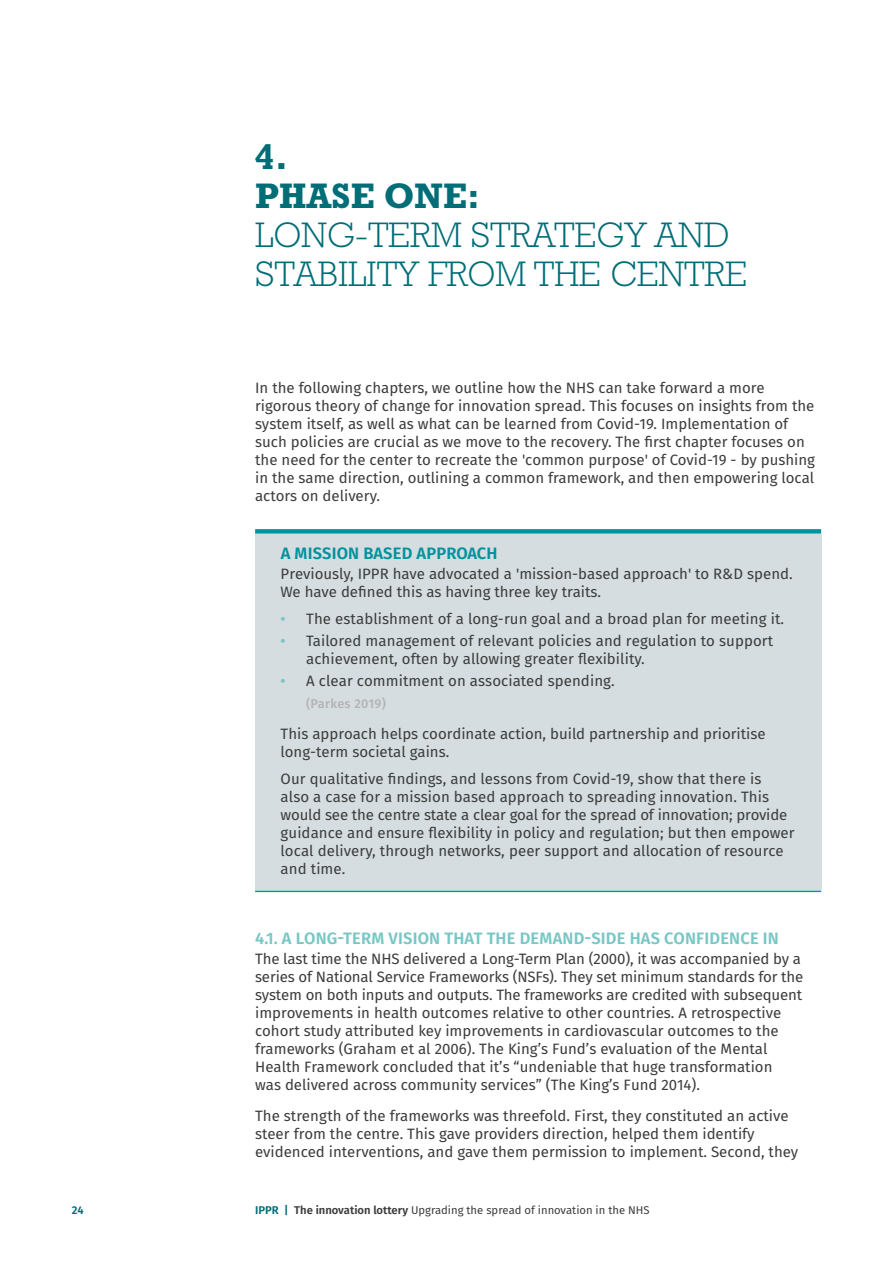
<style>
.page{position:relative;width:893px;height:1263px;background:#fff}
.page>*{position:absolute;margin:0;border:0;box-sizing:border-box;transform-origin:0 0}
.t1{font:300 36px/39px "Rockwell Std";color:#006d77}
.t2{font:700 36px/39px "Rockwell Std";color:#006d77}
.t3{font:600 16.5px "Fira Sans";letter-spacing:.01em;color:#79c7c5}
.t4{font:600 16.5px "Fira Sans";letter-spacing:.01em;color:#00929e}
.t5{font:15px/18px "Fira Sans";color:#3c3c3b}
.t6{font:500 12.75px "Fira Sans";letter-spacing:.02em;color:#b5b2b2}
.t7{font:11.25px "Fira Sans";color:#3c3c3b}
.t8{font:600 11.25px "Fira Sans";color:#006d77}
.s1{font-weight:600;color:#79c7c5}
.s2{font-weight:600;color:#006d77}
.s3{font-weight:600}
</style>
<div class="page">
<div style="left:255px;top:534px;width:566px;height:29px;background:#d5dde0"></div>
<div style="left:255px;top:529px;width:566px;height:5px;background:#00929e"></div>
<div style="left:255px;top:555px;width:566px;height:59px;background:#d5dde0"></div>
<div style="left:255px;top:600px;width:566px;height:40px;background:#d5dde0"></div>
<div style="left:255px;top:622px;width:566px;height:58px;background:#d5dde0"></div>
<div style="left:255px;top:662px;width:566px;height:41px;background:#d5dde0"></div>
<div style="left:255px;top:686px;width:566px;height:38px;background:#d5dde0"></div>
<div style="left:255px;top:715px;width:566px;height:58px;background:#d5dde0"></div>
<div style="left:255px;top:759px;width:566px;height:131px;background:#d5dde0"></div>
<hr style="left:255px;top:890px;width:566px;height:2px;background:#00929e">
<h1 class="t2" style="left:255px;top:137px;width:226px">4.<br>PHASE ONE:</h1>
<h1 class="t1" style="left:255px;top:215px;width:494px">LONG-TERM STRATEGY AND<br>STABILITY FROM THE CENTRE</h1>
<p class="t5" style="left:255px;top:379px;width:561px">In the following chapters, we outline how the NHS can take forward a more rigorous theory of change for innovation spread. This focuses on insights from the system itself, as well as what can be learned from Covid-19. Implementation of such policies are crucial as we move to the recovery. The first chapter focuses on the need for the center to recreate the 'common purpose' of Covid-19 - by pushing in the same direction, outlining a common framework, and then empowering local actors on delivery.</p>
<p class="t4" style="left:281px;top:542px;width:218px">A MISSION BASED APPROACH</p>
<p class="t5" style="left:281px;top:565px;width:513px">Previously, IPPR have advocated a 'mission-based approach' to R&amp;D spend.<br>We have defined this as having three key traits.</p>
<p class="t5" style="left:281px;top:609px;width:505px"><span class="s1">•</span> The establishment of a long-run goal and a broad plan for meeting it.</p>
<p class="t5" style="left:306px;top:632px;width:469px;text-indent:-26px"><span class="s1">•</span> Tailored management of relevant policies and regulation to support achievement, often by allowing greater flexibility.</p>
<p class="t5" style="left:281px;top:672px;width:335px"><span class="s1">•</span> A clear commitment on associated spending.</p>
<p class="t6" style="left:306px;top:695px;width:81px">(Parkes 2019)</p>
<p class="t5" style="left:281px;top:725px;width:487px">This approach helps coordinate action, build partnership and prioritise long-term societal gains.</p>
<p class="t5" style="left:281px;top:769px;width:515px">Our qualitative findings, and lessons from Covid-19, show that there is<br>also a case for a mission based approach to spreading innovation. This would see the centre state a clear goal for the spread of innovation; provide guidance and ensure flexibility in policy and regulation; but then empower local delivery, through networks, peer support and allocation of resource and time.</p>
<p class="t3" style="left:255px;top:927px;width:525px">4.1. A LONG-TERM VISION THAT THE DEMAND-SIDE HAS CONFIDENCE IN</p>
<p class="t5" style="left:255px;top:950px;width:550px">The last time the NHS delivered a Long-Term Plan (2000), it was accompanied by a series of National Service Frameworks (NSFs). They set minimum standards for the system on both inputs and outputs. The frameworks are credited with subsequent improvements in health outcomes relative to other countries. A retrospective cohort study attributed key improvements in cardiovascular outcomes to the frameworks (Graham et al 2006). The King’s Fund’s evaluation of the Mental Health Framework concluded that it’s “undeniable that huge transformation<br>was delivered across community services” (The King’s Fund 2014).</p>
<p class="t5" style="left:255px;top:1107px;width:545px">The strength of the frameworks was threefold. First, they constituted an active steer from the centre. This gave providers direction, helped them identify evidenced interventions, and gave them permission to implement. Second, they</p>
<p class="t8" style="left:72px;top:1202px;width:14px">24</p>
<p class="t7" style="left:255px;top:1202px;width:396px"><span class="s2">IPPR |</span> <span class="s3">The innovation lottery</span> Upgrading the spread of innovation in the NHS</p>
</div>
